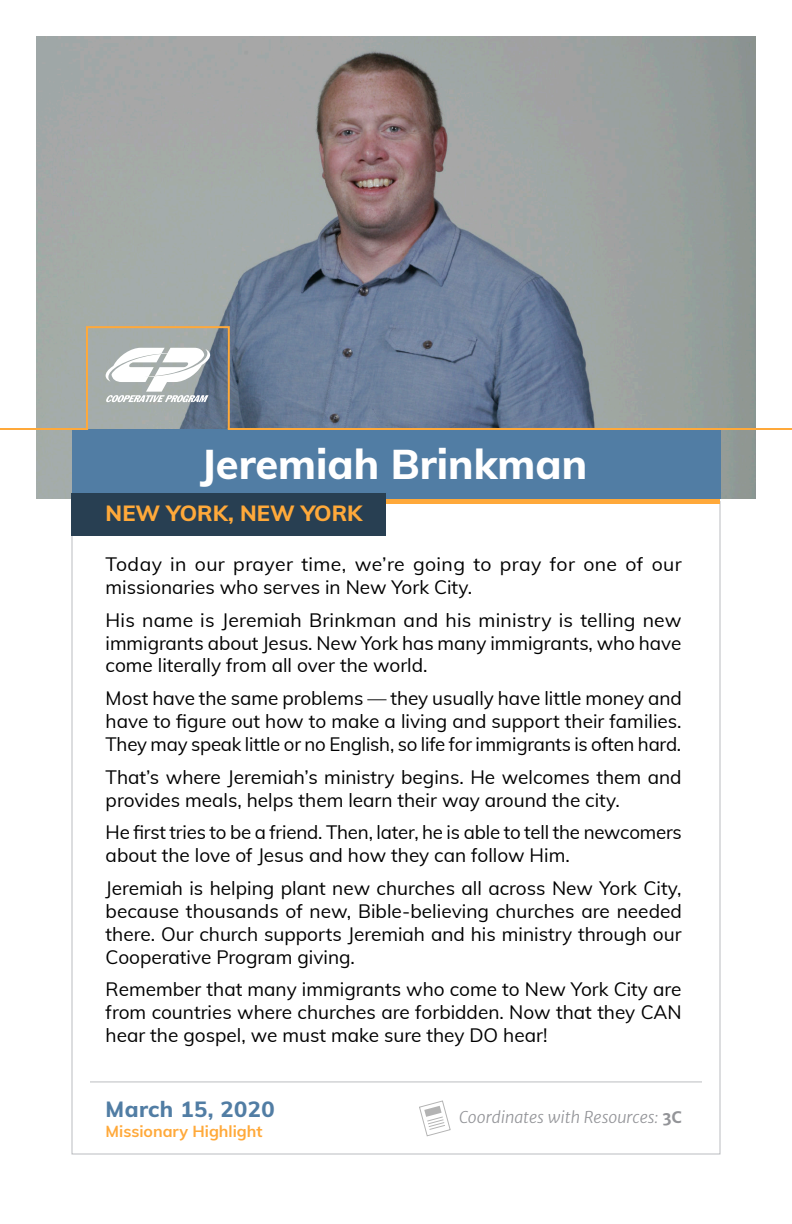
<style>
.page{position:relative;width:792px;height:1224px;background:#fff}
.page>*{position:absolute;margin:0;border:0;box-sizing:border-box;transform-origin:0 0}
.Names{font:800 41.6px "Muli";color:#fff}
.Location{font:800 22px "Muli";color:#ffa93a}
.Date{font:800 22px "Muli";letter-spacing:.02em;color:#517da4}
.Body_Copy{font:19px/22.8px "Muli";color:#000;text-align:justify}
.Paragraph_Style_1{font:italic 300 16px "Merriweather Sans";color:#939498}
.Paragraph_Style_1-2{font:700 16px "Muli";color:#ffa93a}
.s1{font-weight:700;font-style:normal}
</style>
<div class="page">
<div style="left:72px;top:501px;width:648px;height:653px;background:#fff;border:1px solid #bbbdc0"></div>
<img style="left:37px;top:36px;width:719px;height:463px">
<div style="left:86px;top:326px;width:144px;height:119px;border:2px solid #ffa93a"></div>
<div style="left:72px;top:429px;width:648px;height:70px;background:#517da4"></div>
<div style="left:72px;top:499px;width:648px;height:5px;background:#ffa93a"></div>
<div style="left:72px;top:493px;width:314px;height:42px;background:#283f52"></div>
<svg style="left:105px;top:348px;width:105px;height:54px"></svg>
<hr style="left:90px;top:1081px;width:612px;height:1px;background:#bbbdc0">
<svg style="left:419px;top:1100px;width:32px;height:37px"></svg>
<hr style="left:0;top:428px;width:88px;height:2px;background:#ffa93a">
<hr style="left:228px;top:428px;width:564px;height:2px;background:#ffa93a">
<p class="Names" style="left:200px;top:434px;width:389px">Jeremiah Brinkman</p>
<p class="Location" style="left:106px;top:497px;width:258px">NEW YORK, NEW YORK</p>
<p class="Body_Copy" style="left:106px;top:552px;width:578px">Today in our prayer time, we’re going to pray for one of our missionaries who serves in New York City.</p>
<p class="Body_Copy" style="left:106px;top:608px;width:578px">His name is Jeremiah Brinkman and his ministry is telling new immigrants about Jesus. New York has many immigrants, who have come literally from all over the world.</p>
<p class="Body_Copy" style="left:106px;top:686px;width:578px">Most have the same problems — they usually have little money and have to figure out how to make a living and support their families.<br>They may speak little or no English, so life for immigrants is often hard.</p>
<p class="Body_Copy" style="left:106px;top:765px;width:578px">That’s where Jeremiah’s ministry begins. He welcomes them and provides meals, helps them learn their way around the city.</p>
<p class="Body_Copy" style="left:106px;top:820px;width:578px">He first tries to be a friend. Then, later, he is able to tell the newcomers about the love of Jesus and how they can follow Him.</p>
<p class="Body_Copy" style="left:106px;top:876px;width:578px">Jeremiah is helping plant new churches all across New York City, because thousands of new, Bible-believing churches are needed there. Our church supports Jeremiah and his ministry through our Cooperative Program giving.</p>
<p class="Body_Copy" style="left:106px;top:977px;width:578px">Remember that many immigrants who come to New York City are from countries where churches are forbidden. Now that they CAN hear the gospel, we must make sure they DO hear!</p>
<p class="Date" style="left:106px;top:1092px;width:171px">March 15, 2020</p>
<p class="Paragraph_Style_1" style="left:459px;top:1107px;width:224px">Coordinates with Resources: <span class="s1">3C</span></p>
<p class="Paragraph_Style_1-2" style="left:106px;top:1120px;width:159px">Missionary Highlight</p>
</div>
